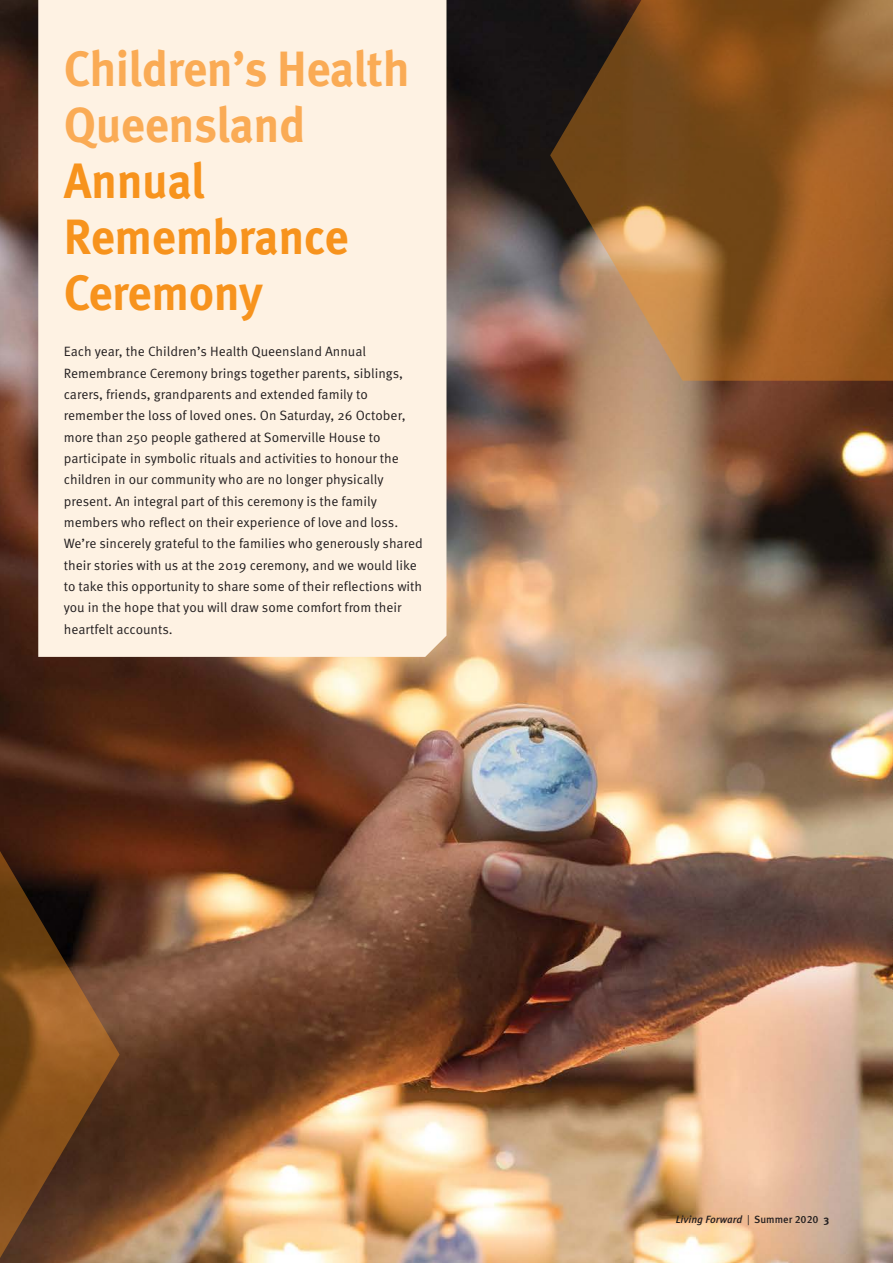
<style>
.page{position:relative;width:893px;height:1263px;background:#fff}
.page>*{position:absolute;margin:0;border:0;box-sizing:border-box;transform-origin:0 0}
.LivingF_artticle_hea{font:700 49.5px/55.8px "Meta OT";letter-spacing:-.01em;color:#faab55;scale:.95 1}
.LivingF_Body_copy{font:13.5px/21.3px "Meta OT Norm";color:#231f20}
.t1{font:italic 500 10.5px "Meta OT";color:#231f20}
.s1{color:#f7931d}
.s2{font-family:"Meta OT Norm";font-weight:400;font-style:normal}
.s3{font-style:normal}
.s4{font-weight:700;font-style:normal}
</style>
<div class="page">
<img style="left:0;top:0;width:893px;height:1263px">
<div style="left:38px;top:0;width:408px;height:657px;background:#fef2e3"></div>
<svg style="left:0;top:829px;width:120px;height:434px;background:#693e1c"></svg>
<svg style="left:550px;top:0;width:343px;height:381px;background:#8b5a2b"></svg>
<p class="LivingF_artticle_hea" style="left:64px;top:43px;width:366px">Children’s Health<br>Queensland<br><span class="s1">Annual<br>Remembrance<br>Ceremony</span></p>
<p class="LivingF_Body_copy" style="left:64px;top:341px;width:360px">Each year, the Children’s Health Queensland Annual Remembrance Ceremony brings together parents, siblings, carers, friends, grandparents and extended family to remember the loss of loved ones. On Saturday, 26 October, more than 250 people gathered at Somerville House to participate in symbolic rituals and activities to honour the children in our community who are no longer physically present. An integral part of this ceremony is the family members who reflect on their experience of love and loss.<br>We’re sincerely grateful to the families who generously shared their stories with us at the 2019 ceremony, and we would like to take this opportunity to share some of their reflections with you in the hope that you will draw some comfort from their heartfelt accounts.</p>
<p class="t1" style="left:676px;top:1212px;width:155px">Living Forward <span class="s2">|</span> <span class="s3">Summer 2020</span> <span class="s4">3</span></p>
</div>
